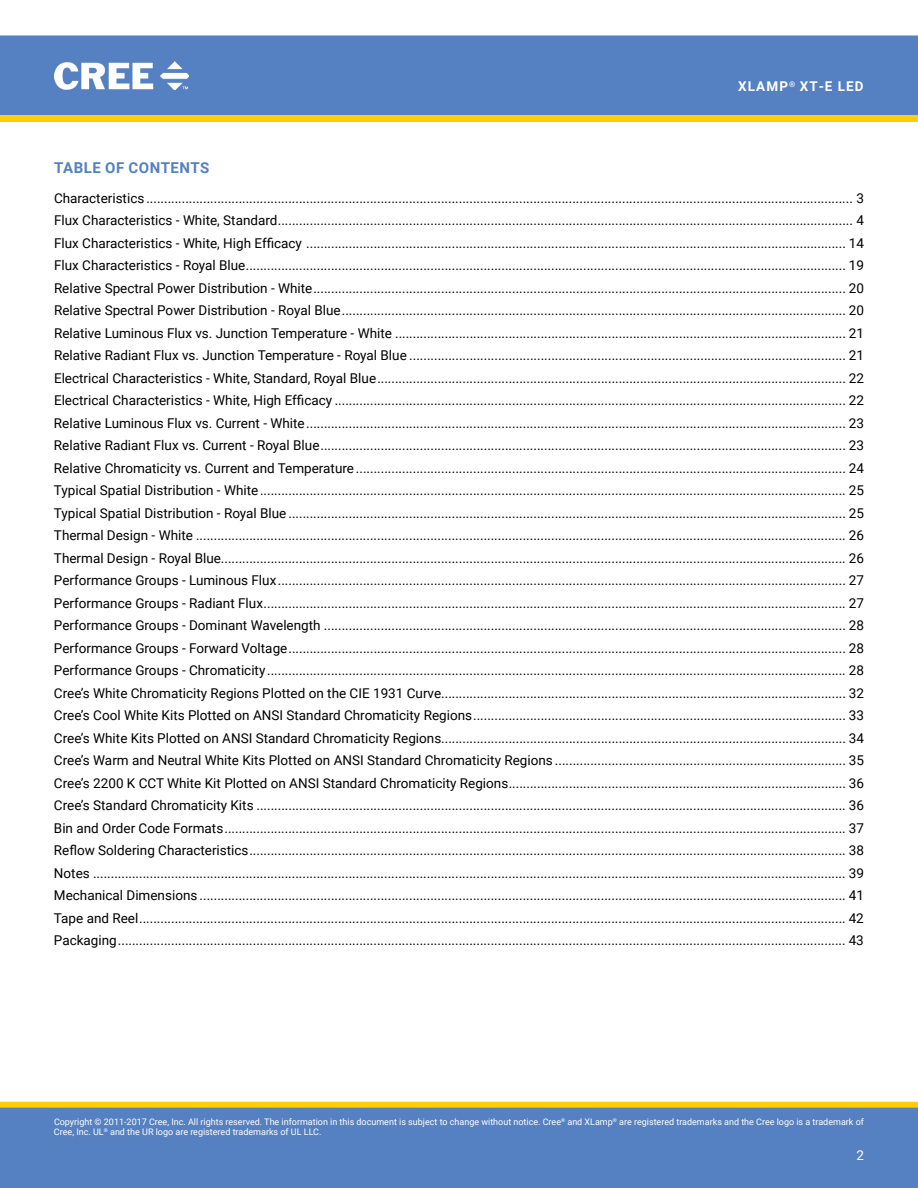
<style>
.page{position:relative;width:918px;height:1188px;background:#fff}
.page>*{position:absolute;margin:0;border:0;box-sizing:border-box;transform-origin:0 0}
.t1{font:700 15px "Roboto";letter-spacing:.035em;color:#5580c3}
.t2{font:13.5px/22.5px "Roboto";color:#000;text-align:justify}
.t3{font:700 13.5px "Roboto";letter-spacing:.085em;color:#fff}
.t4{font:13.5px "Roboto";color:#fff}
.t5{font:9px/10.8px "Roboto";color:#fff}
</style>
<div class="page">
<div style="left:0;top:35px;width:918px;height:80px;background:#5580c1"></div>
<img style="left:55px;top:62px;width:134px;height:28px">
<div style="left:1px;top:1102px;width:916px;height:6px;background:#ffce06"></div>
<div style="left:0;top:1102px;width:918px;height:6px;border:1px solid #ffce06"></div>
<div style="left:0;top:1108px;width:918px;height:80px;background:#5580c1"></div>
<svg style="left:0;top:115px;width:918px;height:7px;background:#fece08"></svg>
<p class="t3" style="left:738px;top:80px;width:127px">XLAMP<sup>®</sup> XT-E LED</p>
<p class="t1" style="left:54px;top:161px;width:157px">TABLE OF CONTENTS</p>
<p class="t2" style="left:54px;top:188px;width:812px">Characteristics ....................................................................................................................................................................................................... 3<br>Flux Characteristics - White, Standard .................................................................................................................................................................. 4<br>Flux Characteristics - White, High Efficacy ........................................................................................................................................................ 14<br>Flux Characteristics - Royal Blue ......................................................................................................................................................................... 19<br>Relative Spectral Power Distribution - White ...................................................................................................................................................... 20<br>Relative Spectral Power Distribution - Royal Blue .............................................................................................................................................. 20<br>Relative Luminous Flux vs. Junction Temperature - White ............................................................................................................................... 21<br>Relative Radiant Flux vs. Junction Temperature - Royal Blue ........................................................................................................................... 21<br>Electrical Characteristics - White, Standard, Royal Blue .................................................................................................................................... 22<br>Electrical Characteristics - White, High Efficacy ................................................................................................................................................ 22<br>Relative Luminous Flux vs. Current - White ........................................................................................................................................................ 23<br>Relative Radiant Flux vs. Current - Royal Blue .................................................................................................................................................... 23<br>Relative Chromaticity vs. Current and Temperature .......................................................................................................................................... 24<br>Typical Spatial Distribution - White ..................................................................................................................................................................... 25<br>Typical Spatial Distribution - Royal Blue ............................................................................................................................................................. 25<br>Thermal Design - White ....................................................................................................................................................................................... 26<br>Thermal Design - Royal Blue................................................................................................................................................................................ 26<br>Performance Groups - Luminous Flux ................................................................................................................................................................ 27<br>Performance Groups - Radiant Flux .................................................................................................................................................................... 27<br>Performance Groups - Dominant Wavelength ................................................................................................................................................... 28<br>Performance Groups - Forward Voltage ............................................................................................................................................................. 28<br>Performance Groups - Chromaticity ................................................................................................................................................................... 28<br>Cree’s White Chromaticity Regions Plotted on the CIE 1931 Curve .................................................................................................................. 32<br>Cree’s Cool White Kits Plotted on ANSI Standard Chromaticity Regions ......................................................................................................... 33<br>Cree’s White Kits Plotted on ANSI Standard Chromaticity Regions.................................................................................................................. 34<br>Cree’s Warm and Neutral White Kits Plotted on ANSI Standard Chromaticity Regions .................................................................................. 35<br>Cree’s 2200 K CCT White Kit Plotted on ANSI Standard Chromaticity Regions ............................................................................................... 36<br>Cree’s Standard Chromaticity Kits ...................................................................................................................................................................... 36<br>Bin and order Code Formats ............................................................................................................................................................................... 37<br>Reflow Soldering Characteristics ........................................................................................................................................................................ 38<br>Notes .................................................................................................................................................................................................................... 39 mechanical Dimensions ...................................................................................................................................................................................... 41<br>Tape and Reel ....................................................................................................................................................................................................... 42<br>Packaging ............................................................................................................................................................................................................. 43</p>
<p class="t5" style="left:54px;top:1117px;width:812px">Copyright © 2011-2017 Cree, Inc. All rights reserved. The information in this document is subject to change without notice. Cree<sup>®</sup> and XLamp<sup>®</sup> are registered trademarks and the Cree logo is a trademark of<br>Cree, Inc. UL<sup>®</sup> and the UR logo are registered trademarks of UL LLC.</p>
<p class="t4" style="left:856px;top:1145px;width:9px">2</p>
</div>
